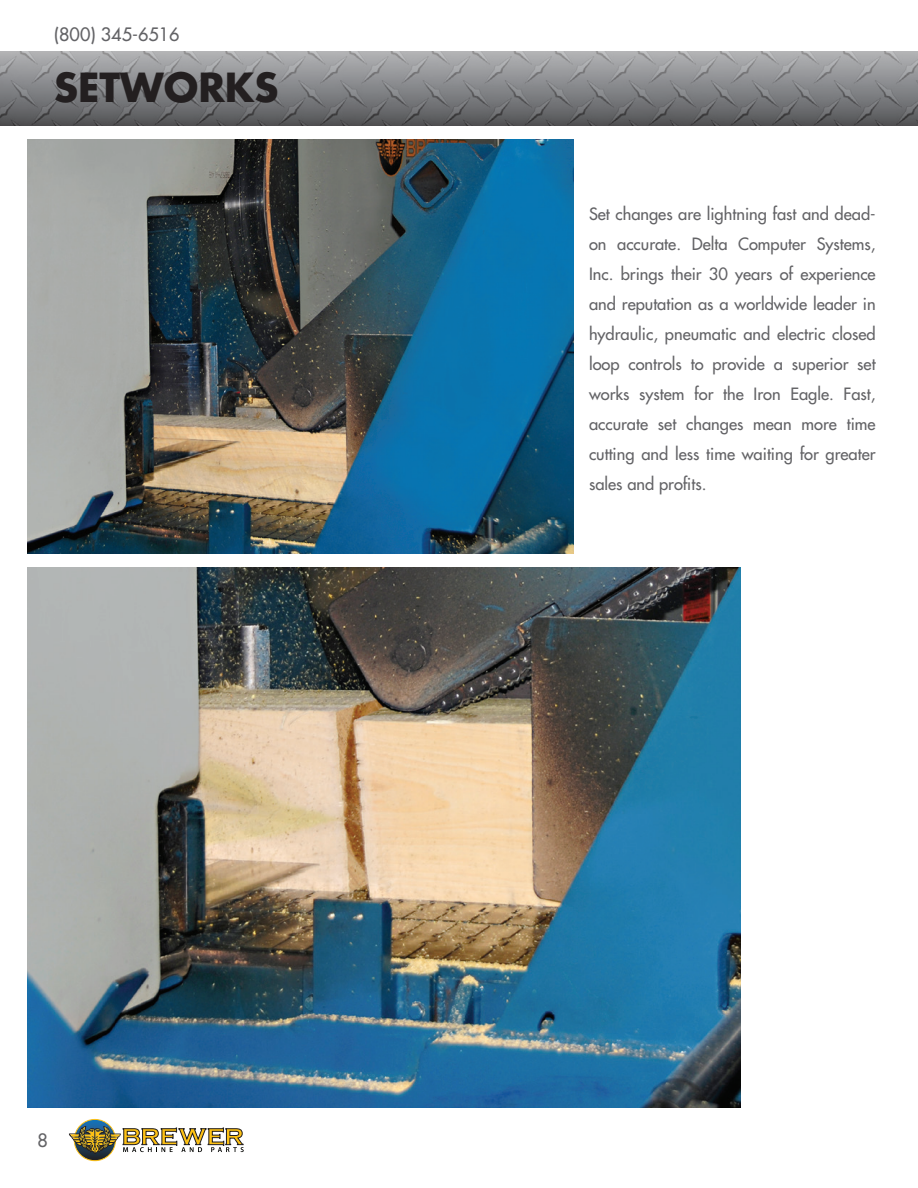
<style>
.page{position:relative;width:918px;height:1188px;background:#fff}
.page>*{position:absolute;margin:0;border:0;box-sizing:border-box;transform-origin:0 0}
.t1{font:700 39px "Futura";color:#231f20}
.t2{font:18px "Futura";color:#636366}
.t3{font:16.5px/30px "Futura";color:#636366;text-align:justify}
</style>
<div class="page">
<svg style="left:74px;top:1119px;width:42px;height:42px"></svg>
<div style="left:74px;top:1119px;width:42px;height:42px;border:1px solid #fdc115;border-radius:50%"></div>
<svg style="left:69px;top:1126px;width:175px;height:28px"></svg>
<img style="left:0;top:51px;width:918px;height:75px">
<img style="left:27px;top:568px;width:714px;height:539px">
<img style="left:27px;top:140px;width:547px;height:413px">
<p class="t2" style="left:54px;top:23px;width:127px">(800) 345-6516</p>
<p class="t1" style="left:54px;top:60px;width:226px">SETWORKS</p>
<p class="t2" style="left:38px;top:1128px;width:12px">8</p>
<p class="t3" style="left:589px;top:199px;width:288px">Set changes are lightning fast and dead&shy;on accurate. Delta Computer Systems, Inc. brings their 30 years of experience and reputation as a worldwide leader in hydraulic, pneumatic and electric closed loop controls to provide a superior set works system for the Iron Eagle. Fast, accurate set changes mean more time cutting and less time waiting for greater sales and profits.</p>
</div>
